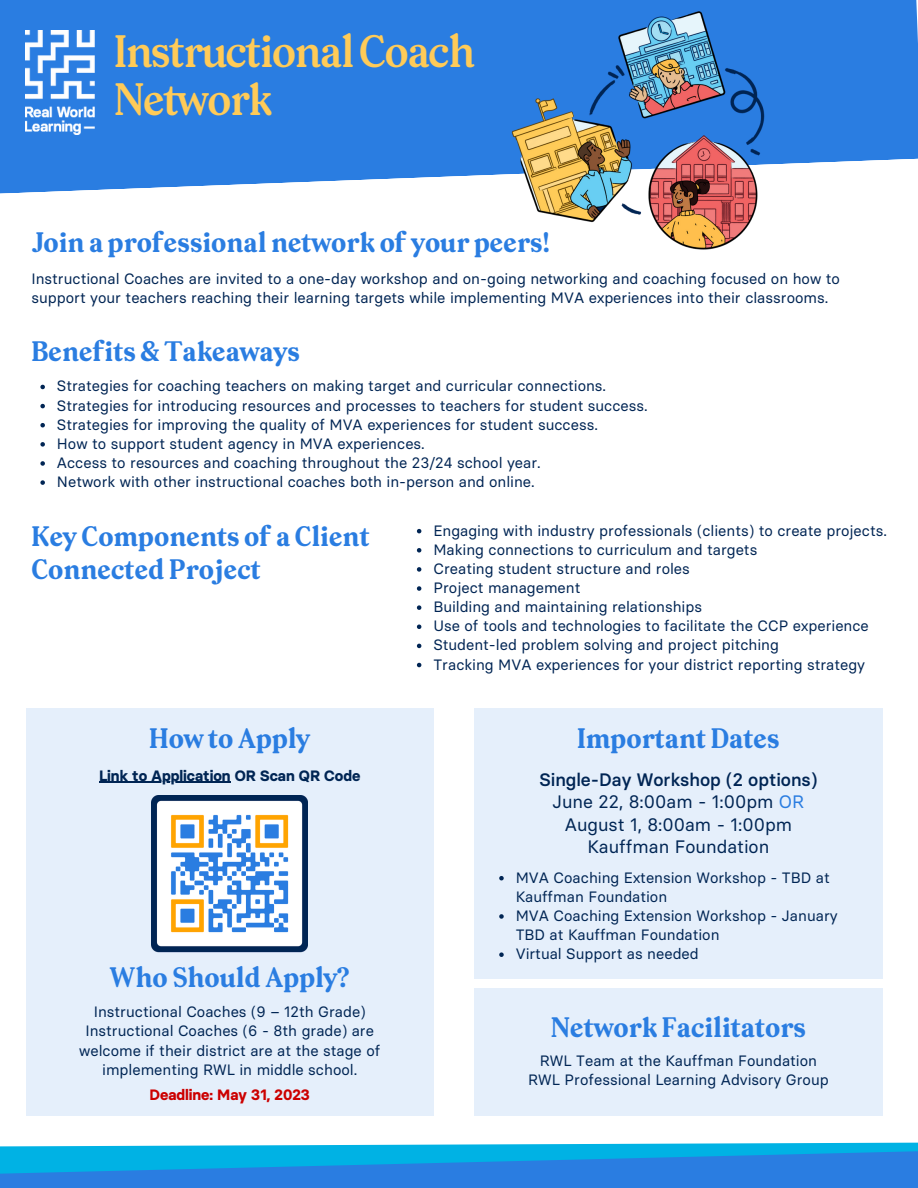
<style>
.page{position:relative;width:918px;height:1188px;background:#fff}
.page>*{position:absolute;margin:0;border:0;box-sizing:border-box;transform-origin:0 0}
.t1{font:600 43.5px/48.3px "Prody";letter-spacing:-.025em;color:#ffcb58}
.t2{font:700 27px/32.7px "Prody";color:#2a7de1}
.t3{font:18px/22.5px "Basier Square";color:#002554;text-align:center}
.t4{font:15px/19.2px "Basier Square";color:#002554}
.t5{font:700 15px "Basier Square";color:#002554}
.t6{font:700 15px "Basier Square";color:#c00}
.s1{font-weight:500}
.s2{color:#2a7de1}
</style>
<div class="page">
<div style="left:474px;top:988px;width:408px;height:128px;background:#e5effb"></div>
<svg style="left:0;top:1022px;width:918px;height:166px"></svg>
<svg style="left:40px;top:385px;width:5px;height:4px"></svg>
<svg style="left:40px;top:404px;width:5px;height:4px"></svg>
<svg style="left:40px;top:423px;width:5px;height:4px"></svg>
<svg style="left:40px;top:442px;width:5px;height:5px"></svg>
<svg style="left:40px;top:461px;width:5px;height:5px"></svg>
<svg style="left:40px;top:480px;width:5px;height:5px"></svg>
<div style="left:474px;top:708px;width:408px;height:271px;background:#e5effb"></div>
<svg style="left:499px;top:876px;width:5px;height:4px"></svg>
<svg style="left:499px;top:914px;width:5px;height:5px"></svg>
<svg style="left:499px;top:952px;width:5px;height:5px"></svg>
<svg style="left:0;top:0;width:918px;height:194px;fill:#2a7de1"></svg>
<img style="left:26px;top:30px;width:68px;height:105px">
<img style="left:505px;top:9px;width:274px;height:241px">
<svg style="left:417px;top:529px;width:4px;height:4px"></svg>
<svg style="left:417px;top:548px;width:4px;height:5px"></svg>
<svg style="left:417px;top:567px;width:4px;height:5px"></svg>
<svg style="left:417px;top:586px;width:4px;height:5px"></svg>
<svg style="left:417px;top:605px;width:4px;height:5px"></svg>
<svg style="left:417px;top:625px;width:4px;height:4px"></svg>
<svg style="left:417px;top:644px;width:4px;height:4px"></svg>
<svg style="left:417px;top:663px;width:4px;height:4px"></svg>
<div style="left:26px;top:708px;width:408px;height:408px;background:#e5effb"></div>
<img style="left:151px;top:796px;width:157px;height:157px">
<hr style="left:99px;top:782px;width:132px;height:1px;background:#002554">
<h1 class="t1" style="left:114px;top:29px;width:362px">InstructionalCoach<br>Network</h1>
<h2 class="t2" style="left:31px;top:227px;width:521px">Join a professional network of your peers!</h2>
<p class="t4" style="left:31px;top:269px;width:810px">Instructional Coaches are invited to a one-day workshop and on-going networking and coaching focused on how to support your teachers reaching their learning targets while implementing MVA experiences into their classrooms.</p>
<h2 class="t2" style="left:31px;top:336px;width:270px">Benefits &amp; Takeaways</h2>
<p class="t4" style="left:57px;top:377px;width:592px">Strategies for coaching teachers on making target and curricular connections.<br>Strategies for introducing resources and processes to teachers for student success.<br>Strategies for improving the quality of MVA experiences for student success.<br>How to support student agency in MVA experiences.<br>Access to resources and coaching throughout the 23/24 school year.<br>Network with other instructional coaches both in-person and online.</p>
<h2 class="t2" style="left:31px;top:521px;width:340px">Key Components of a Client<br>Connected Project</h2>
<p class="t4" style="left:433px;top:521px;width:455px">Engaging with industry professionals (clients) to create projects.<br>Making connections to curriculum and targets<br>Creating student structure and roles<br>Project management<br>Building and maintaining relationships<br>Use of tools and technologies to facilitate the CCP experience Student-led problem solving and project pitching<br>Tracking MVA experiences for your district reporting strategy</p>
<h2 class="t2" style="left:149px;top:723px;width:162px">How to Apply</h2>
<p class="t5" style="left:99px;top:767px;width:263px">Link to Application OR Scan QR Code</p>
<h2 class="t2" style="left:110px;top:962px;width:241px">Who Should Apply?</h2>
<p class="t4" style="left:79px;top:1002px;width:303px;text-align:center">Instructional Coaches (9 – 12th Grade)<br>Instructional Coaches (6 - 8th grade) are welcome if their district are at the stage of implementing RWL in middle school.</p>
<p class="t6" style="left:149px;top:1086px;width:162px">Deadline: May 31, 2023</p>
<h2 class="t2" style="left:577px;top:723px;width:204px">Important Dates</h2>
<p class="t3" style="left:540px;top:768px;width:279px"><span class="s1">Single-Day Workshop (2 options)<br></span>June 22, 8:00am - 1:00pm <span class="s2">OR<br></span>August 1, 8:00am - 1:00pm<br>Kauffman Foundation</p>
<p class="t4" style="left:516px;top:868px;width:324px">MVA Coaching Extension Workshop - TBD at<br>Kauffman Foundation<br>MVA Coaching Extension Workshop - January<br>TBD at Kauffman Foundation<br>Virtual Support as needed</p>
<h2 class="t2" style="left:551px;top:1012px;width:257px">Network Facilitators</h2>
<p class="t4" style="left:528px;top:1051px;width:302px;text-align:center">RWL Team at the Kauffman Foundation<br>RWL Professional Learning Advisory Group</p>
</div>
